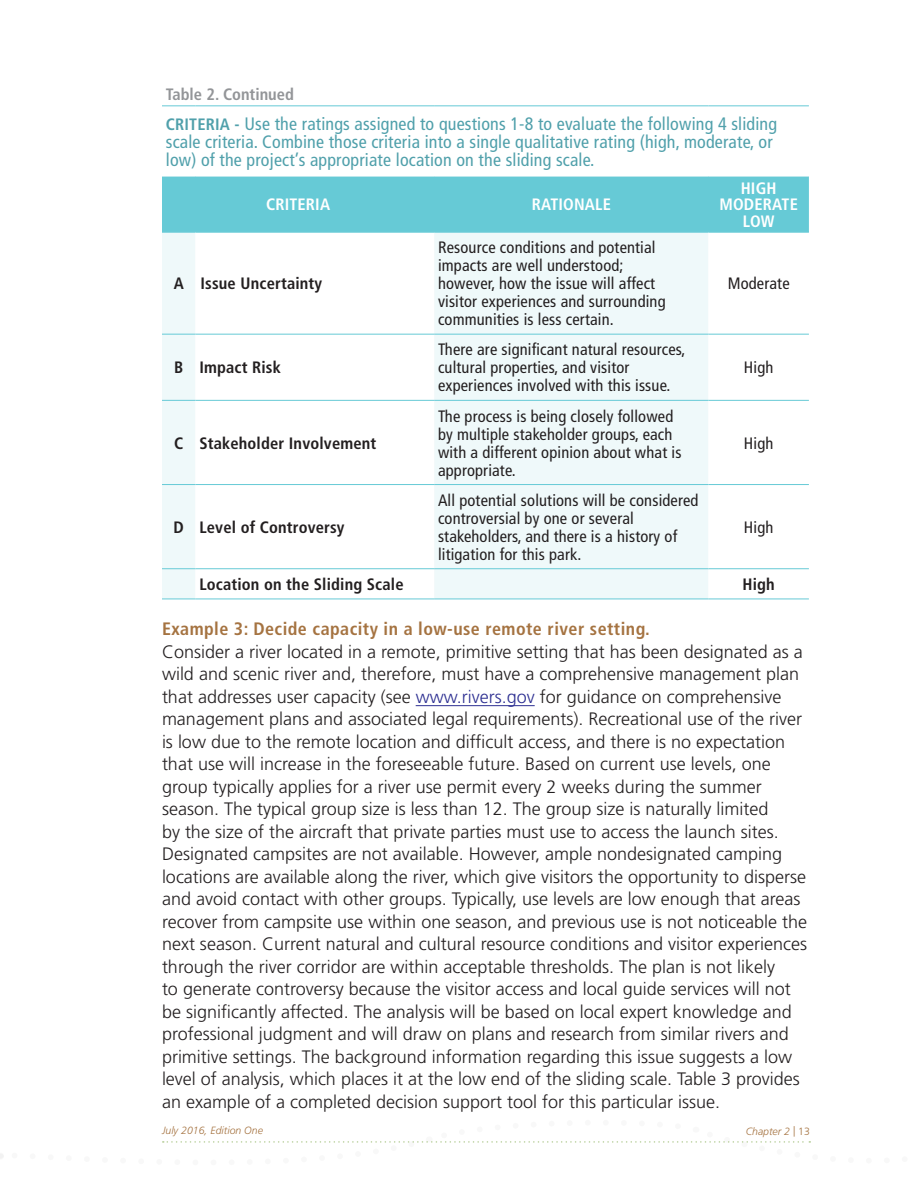
<style>
.page{position:relative;width:918px;height:1188px;background:#fff}
.page>*{position:absolute;margin:0;border:0;box-sizing:border-box;transform-origin:0 0}
.body{font:300 18px/22.5px "Frutiger LT Std";color:#231f20}
.NEW_table_head_white{font:condensed 18px/18px "Frutiger LT Std";letter-spacing:.01em;color:#50a0ab}
.TABLE_BODY{font:condensed 16.5px/18px "Frutiger LT Std";letter-spacing:.01em;color:#231f20}
.TABLE_BODY_BOLD{font:700 condensed 16.5px "Frutiger LT Std";letter-spacing:.01em;color:#231f20}
.NEW_table_head_white-2{font:700 condensed 16.5px/16.5px "Frutiger LT Std";letter-spacing:.01em;color:#fff;text-align:center}
.Table_title_continue{font:700 condensed 16.5px "Frutiger LT Std";color:#939598}
.TABLE_BODY-2{font:700 condensed 16.5px "Frutiger LT Std";color:#231f20}
.Left_side_header_-_B{font:700 condensed 16.5px "Frutiger LT Std";color:#231f20}
.Table_numbers_and_le{font:700 condensed 16.5px "Frutiger LT Std";color:#231f20}
.t1{font:italic 300 10.5px "Frutiger LT Std";color:#a57341}
.s1{font-weight:700;font-size:16.5px}
.s2{font-weight:700;font-stretch:condensed;color:#a57341}
.s3{color:#2e3092}
.s4{font-style:normal}
</style>
<div class="page">
<hr style="left:416px;top:705px;width:119px;height:1px;background:#2e3092">
<svg style="left:162px;top:105px;width:647px;height:1px"></svg>
<div style="left:162px;top:177px;width:647px;height:54px;background:#66cad6"></div>
<div style="left:162px;top:233px;width:33px;height:366px;background:#eff9fa"></div>
<svg style="left:195px;top:233px;width:614px;height:366px"></svg>
<hr style="left:434px;top:334px;width:274px;height:1px;background:#66cad6">
<hr style="left:434px;top:400px;width:274px;height:1px;background:#66cad6">
<hr style="left:434px;top:484px;width:274px;height:1px;background:#66cad6">
<hr style="left:434px;top:568px;width:274px;height:1px;background:#66cad6">
<hr style="left:434px;top:599px;width:274px;height:1px;background:#66cad6">
<hr style="left:162px;top:231px;width:33px;height:2px;background:#66cad6">
<hr style="left:195px;top:231px;width:239px;height:2px;background:#66cad6">
<hr style="left:434px;top:231px;width:274px;height:2px;background:#66cad6">
<hr style="left:708px;top:231px;width:101px;height:2px;background:#66cad6">
<hr style="left:162px;top:106px;width:33px;height:1px;background:#66cad6">
<hr style="left:195px;top:106px;width:239px;height:1px;background:#66cad6">
<hr style="left:434px;top:106px;width:274px;height:1px;background:#66cad6">
<hr style="left:708px;top:106px;width:101px;height:1px;background:#66cad6">
<hr style="left:162px;top:484px;width:33px;height:1px;background:#66cad6">
<hr style="left:708px;top:484px;width:101px;height:1px;background:#66cad6">
<hr style="left:162px;top:568px;width:33px;height:1px;background:#66cad6">
<hr style="left:708px;top:568px;width:101px;height:1px;background:#66cad6">
<hr style="left:162px;top:599px;width:33px;height:1px;background:#66cad6">
<hr style="left:708px;top:599px;width:101px;height:1px;background:#66cad6">
<hr style="left:162px;top:400px;width:33px;height:1px;background:#66cad6">
<hr style="left:195px;top:400px;width:239px;height:1px;background:#66cad6">
<hr style="left:708px;top:400px;width:101px;height:1px;background:#66cad6">
<hr style="left:162px;top:334px;width:33px;height:1px;background:#66cad6">
<hr style="left:195px;top:334px;width:239px;height:1px;background:#66cad6">
<hr style="left:708px;top:334px;width:101px;height:1px;background:#66cad6">
<hr style="left:195px;top:484px;width:239px;height:1px;background:#66cad6">
<hr style="left:195px;top:568px;width:239px;height:1px;background:#66cad6">
<hr style="left:195px;top:599px;width:239px;height:1px;background:#66cad6">
<svg style="left:0;top:1141px;width:811px;height:18px"></svg>
<p class="Table_title_continue" style="left:166px;top:84px;width:130px">Table 2. Continued</p>
<p class="NEW_table_head_white" style="left:166px;top:115px;width:613px"><span class="s1">CRITERIA -</span> Use the ratings assigned to questions 1-8 to evaluate the following 4 sliding scale criteria. Combine those criteria into a single qualitative rating (high, moderate, or low) of the project’s appropriate location on the sliding scale.</p>
<p class="NEW_table_head_white-2" style="left:266px;top:196px;width:66px">CRITERIA</p>
<p class="NEW_table_head_white-2" style="left:532px;top:196px;width:81px">RATIONALE</p>
<p class="NEW_table_head_white-2" style="left:719px;top:180px;width:80px">HIGH<br>MODERATE<br>LOW</p>
<p class="Left_side_header_-_B" style="left:174px;top:274px;width:12px">A</p>
<p class="TABLE_BODY_BOLD" style="left:200px;top:274px;width:123px">Issue Uncertainty</p>
<p class="TABLE_BODY" style="left:438px;top:239px;width:229px">Resource conditions and potential impacts are well understood; however, how the issue will affect visitor experiences and surrounding communities is less certain.</p>
<p class="TABLE_BODY" style="left:728px;top:275px;width:63px">Moderate</p>
<p class="Table_numbers_and_le" style="left:174px;top:358px;width:11px">B</p>
<p class="TABLE_BODY_BOLD" style="left:199px;top:358px;width:83px">Impact Risk</p>
<p class="TABLE_BODY" style="left:438px;top:341px;width:249px">There are significant natural resources, cultural properties, and visitor experiences involved with this issue.</p>
<p class="TABLE_BODY" style="left:744px;top:359px;width:31px">High</p>
<p class="Left_side_header_-_B" style="left:174px;top:433px;width:11px">C</p>
<p class="TABLE_BODY_BOLD" style="left:199px;top:433px;width:179px">Stakeholder Involvement</p>
<p class="TABLE_BODY" style="left:438px;top:407px;width:245px">The process is being closely followed by multiple stakeholder groups, each with a different opinion about what is appropriate.</p>
<p class="TABLE_BODY" style="left:744px;top:434px;width:31px">High</p>
<p class="Left_side_header_-_B" style="left:174px;top:517px;width:12px">D</p>
<p class="TABLE_BODY_BOLD" style="left:199px;top:517px;width:147px">Level of Controversy</p>
<p class="TABLE_BODY" style="left:438px;top:491px;width:262px">All potential solutions will be considered controversial by one or several stakeholders, and there is a history of litigation for this park.</p>
<p class="TABLE_BODY" style="left:744px;top:518px;width:31px">High</p>
<p class="TABLE_BODY_BOLD" style="left:199px;top:575px;width:206px">Location on the Sliding Scale</p>
<p class="TABLE_BODY-2" style="left:743px;top:575px;width:34px">High</p>
<p class="body" style="left:162px;top:618px;width:647px"><span class="s2">Example 3: Decide capacity in a low-use remote river setting.<br></span>Consider a river located in a remote, primitive setting that has been designated as a wild and scenic river and, therefore, must have a comprehensive management plan that addresses user capacity (see <span class="s3">www.rivers.gov</span> for guidance on comprehensive management plans and associated legal requirements). Recreational use of the river is low due to the remote location and difficult access, and there is no expectation that use will increase in the foreseeable future. Based on current use levels, one group typically applies for a river use permit every 2 weeks during the summer season. The typical group size is less than 12. The group size is naturally limited<br>by the size of the aircraft that private parties must use to access the launch sites.<br>Designated campsites are not available. However, ample nondesignated camping locations are available along the river, which give visitors the opportunity to disperse and avoid contact with other groups. Typically, use levels are low enough that areas recover from campsite use within one season, and previous use is not noticeable the next season. Current natural and cultural resource conditions and visitor experiences through the river corridor are within acceptable thresholds. The plan is not likely<br>to generate controversy because the visitor access and local guide services will not be significantly affected. The analysis will be based on local expert knowledge and professional judgment and will draw on plans and research from similar rivers and primitive settings. The background information regarding this issue suggests a low level of analysis, which places it at the low end of the sliding scale. Table 3 provides an example of a completed decision support tool for this particular issue.</p>
<p class="t1" style="left:162px;top:1125px;width:102px">July 2016, Edition One</p>
<p class="t1" style="left:746px;top:1125px;width:66px">Chapter 2 <span class="s4">| 13</span></p>
</div>
